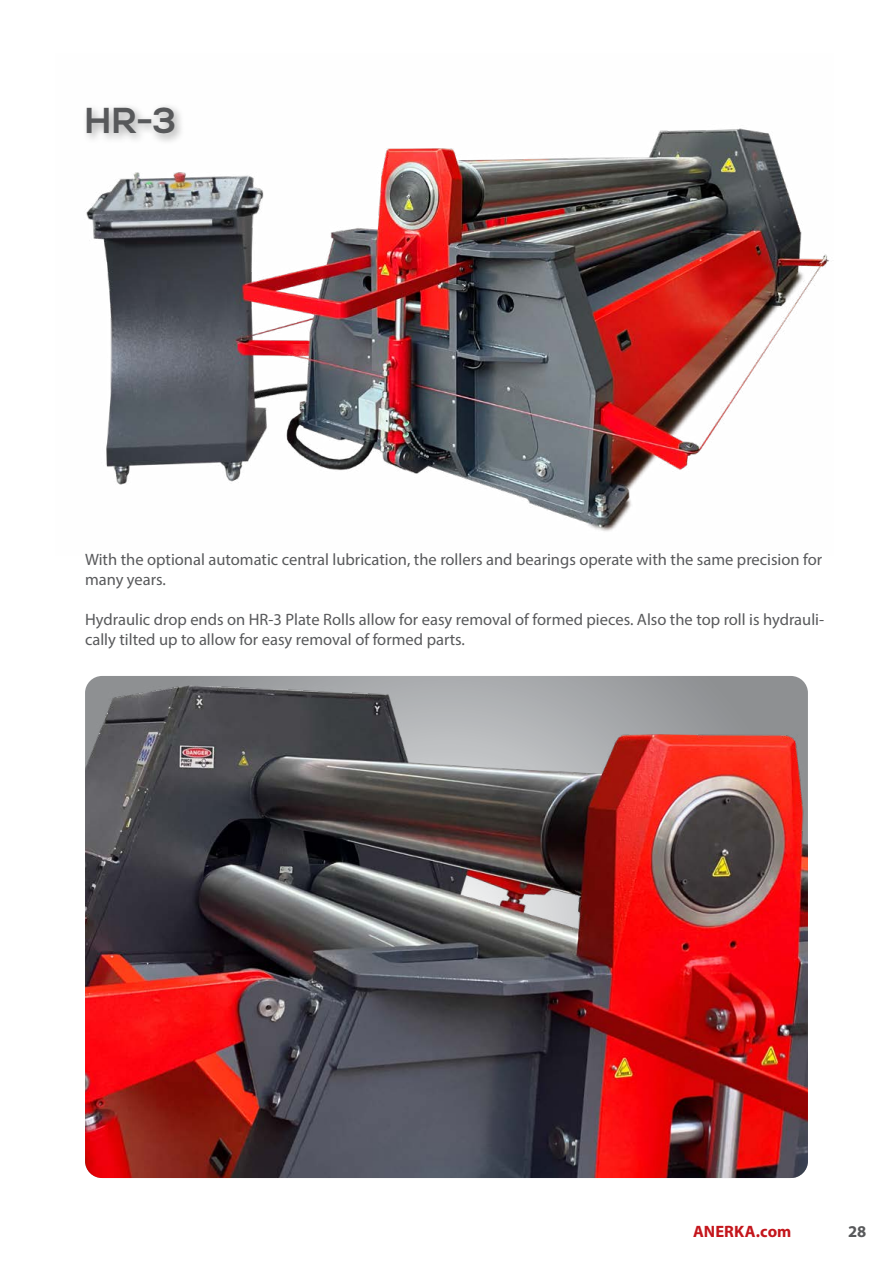
<style>
.page{position:relative;width:893px;height:1263px;background:#fff}
.page>*{position:absolute;margin:0;border:0;box-sizing:border-box;transform-origin:0 0}
.t1{font:700 36px "Nexa";color:#58595b}
.t2{font:16.5px/19.8px "Myriad Pro";color:#58595b}
.t3{font:700 16.5px "Myriad Pro";letter-spacing:.005em;color:#c4161c}
.t4{font:700 16.5px "Myriad Pro";color:#58595b}
</style>
<div class="page">
<img style="left:85px;top:676px;width:723px;height:502px">
<img style="left:86px;top:106px;width:743px;height:425px">
<h1 class="t1" style="left:85px;top:100px;width:93px">HR-3</h1>
<p class="t2" style="left:85px;top:550px;width:739px">With the optional automatic central lubrication, the rollers and bearings operate with the same precision for many years.</p>
<p class="t2" style="left:85px;top:609px;width:741px">Hydraulic drop ends on HR-3 Plate Rolls allow for easy removal of formed pieces. Also the top roll is hydrauli&shy;cally tilted up to allow for easy removal of formed parts.</p>
<p class="t3" style="left:693px;top:1220px;width:100px">ANERKA.com</p>
<p class="t4" style="left:848px;top:1220px;width:20px">28</p>
</div>
